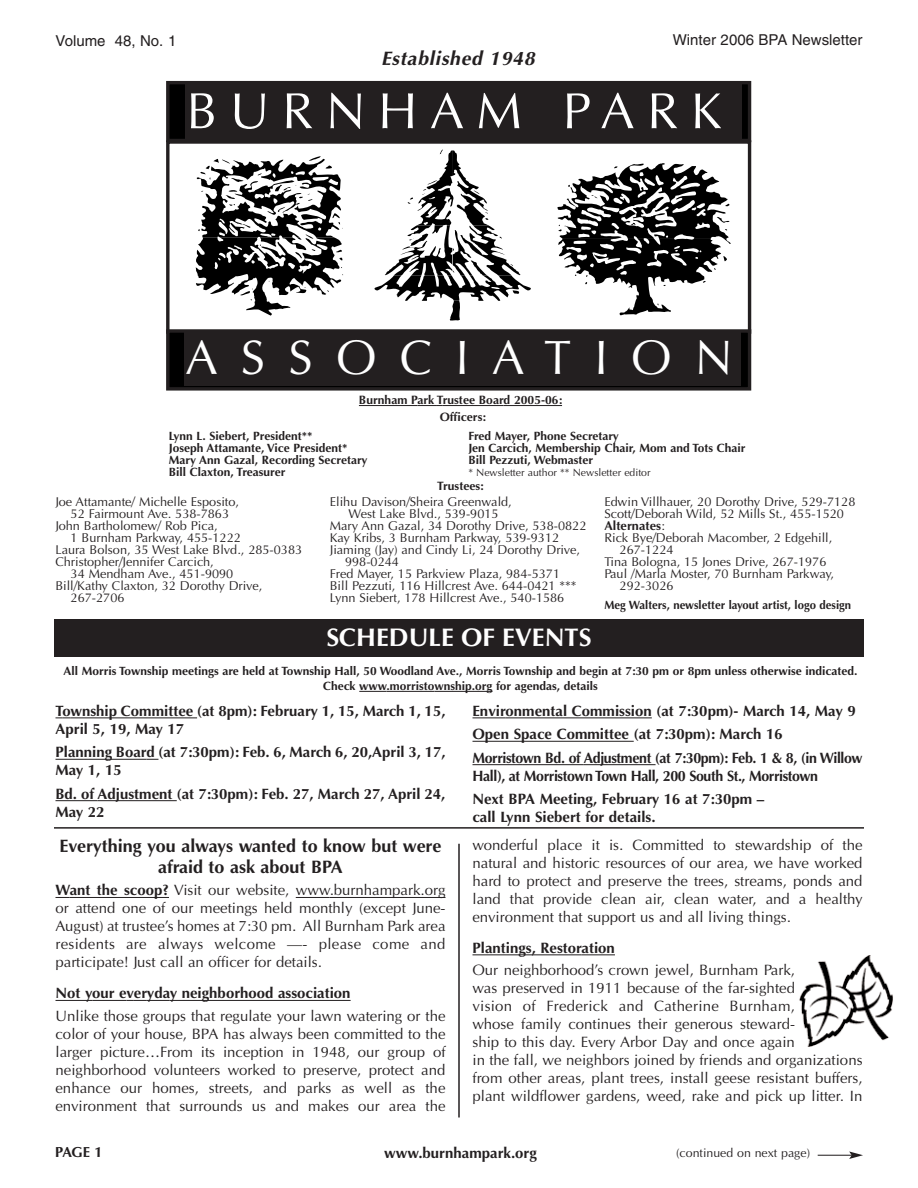
<style>
.page{position:relative;width:918px;height:1188px;background:#fff}
.page>*{position:absolute;margin:0;border:0;box-sizing:border-box;transform-origin:0 0}
.t1{font:51px "Optima";letter-spacing:.245em;color:#fff}
.t2{font:48.6px "Optima";letter-spacing:.48em;color:#fff}
.t3{font:700 25.5px "Optima";color:#fff}
.t4{font:italic 700 19.5px "Optima";letter-spacing:.035em;color:#231f20}
.t5{font:700 18px/21px "Optima";color:#231f20;text-align:center}
.t6{font:15px/18px "Optima";color:#231f20;text-align:justify}
.t7{font:700 15px/18px "Optima";color:#231f20}
.t8{font:700 15px/23.4px "Optima";letter-spacing:-.03em;color:#231f20;scale:.95 1}
.t9{font:15px "Helvetica";color:#231f20}
.t10{font:700 14.55px "Optima";color:#231f20}
.t11{font:12.75px "Optima";color:#231f20}
.t12{font:700 12.75px "Optima";color:#231f20}
.t13{font:12.45px "Optima";color:#231f20}
.t14{font:700 12.15px "Optima";color:#231f20}
.t15{font:700 12px/12px "Optima";color:#231f20}
.t16{font:700 12px "Optima";color:#231f20;scale:.95 1}
.t17{font:10.5px "Optima";color:#231f20}
.s1{font-weight:400}
.s2{font-weight:700}
</style>
<div class="page">
<hr style="left:54px;top:827px;width:810px;height:2px;background:#231f20">
<svg style="left:56px;top:897px;width:14px;height:1px"></svg>
<hr style="left:70px;top:897px;width:99px;height:1px;background:#231f20">
<hr style="left:296px;top:897px;width:34px;height:1px;background:#231f20">
<hr style="left:330px;top:897px;width:116px;height:1px;background:#231f20">
<hr style="left:56px;top:1000px;width:36px;height:1px;background:#231f20">
<hr style="left:92px;top:1000px;width:35px;height:1px;background:#231f20">
<svg style="left:127px;top:1000px;width:43px;height:1px"></svg>
<hr style="left:170px;top:1000px;width:181px;height:1px;background:#231f20">
<hr style="left:472px;top:955px;width:110px;height:1px;background:#231f20">
<hr style="left:582px;top:955px;width:33px;height:1px;background:#231f20">
<svg style="left:359px;top:691px;width:28px;height:1px"></svg>
<hr style="left:387px;top:691px;width:47px;height:1px;background:#231f20">
<hr style="left:434px;top:691px;width:58px;height:1px;background:#231f20">
<svg style="left:56px;top:718px;width:14px;height:1px"></svg>
<hr style="left:70px;top:718px;width:127px;height:1px;background:#231f20">
<hr style="left:56px;top:759px;width:90px;height:1px;background:#231f20">
<svg style="left:146px;top:759px;width:12px;height:1px"></svg>
<hr style="left:56px;top:800px;width:42px;height:1px;background:#231f20">
<hr style="left:98px;top:800px;width:79px;height:1px;background:#231f20">
<hr style="left:472px;top:718px;width:34px;height:1px;background:#231f20">
<hr style="left:506px;top:718px;width:146px;height:1px;background:#231f20">
<hr style="left:472px;top:741px;width:162px;height:1px;background:#231f20">
<hr style="left:472px;top:764px;width:51px;height:1px;background:#231f20">
<hr style="left:523px;top:764px;width:61px;height:1px;background:#231f20">
<hr style="left:584px;top:764px;width:72px;height:1px;background:#231f20">
<div style="left:54px;top:620px;width:810px;height:37px;background:#231f20"></div>
<div style="left:166px;top:140px;width:585px;height:194px;background:#fff;border:3px solid #231f20"></div>
<svg style="left:557px;top:163px;width:174px;height:153px"></svg>
<div style="left:166px;top:81px;width:585px;height:61px;background:#000;border:3px solid #231f20"></div>
<div style="left:166px;top:329px;width:585px;height:62px;background:#000;border:3px solid #231f20"></div>
<svg style="left:195px;top:156px;width:148px;height:160px"></svg>
<svg style="left:374px;top:149px;width:157px;height:172px"></svg>
<div style="left:185px;top:83px;width:556px;height:56px;background:#231f20"></div>
<div style="left:184px;top:331px;width:557px;height:55px;background:#231f20"></div>
<hr style="left:458px;top:844px;width:2px;height:274px;background:#231f20">
<hr style="left:359px;top:405px;width:58px;height:1px;background:#231f20">
<svg style="left:417px;top:405px;width:26px;height:1px"></svg>
<hr style="left:443px;top:405px;width:61px;height:1px;background:#231f20">
<hr style="left:504px;top:405px;width:58px;height:1px;background:#231f20">
<hr style="left:818px;top:1155px;width:34px;height:1px;background:#231f20">
<svg style="left:849px;top:1151px;width:14px;height:8px"></svg>
<img style="left:799px;top:955px;width:94px;height:91px">
<p class="t9" style="left:56px;top:35px;width:122px">Volume 48, No. 1</p>
<p class="t9" style="left:673px;top:34px;width:191px">Winter 2006 BPA Newsletter</p>
<h3 class="t4" style="left:381px;top:51px;width:155px">Established 1948</h3>
<h1 class="t1" style="left:186px;top:90px;width:537px">BURNHAM PARK</h1>
<h2 class="t2" style="left:185px;top:338px;width:549px">ASSOCIATION</h2>
<p class="t14" style="left:359px;top:395px;width:205px">Burnham Park Trustee Board 2005-06:</p>
<p class="t14" style="left:440px;top:412px;width:48px">Officers:</p>
<p class="t15" style="left:169px;top:431px;width:200px">Lynn L. Siebert, President**<br>Joseph Attamante, Vice President*<br>Mary Ann Gazal, Recording Secretary<br>Bill Claxton, Treasurer</p>
<p class="t15" style="left:468px;top:431px;width:279px">Fred Mayer, Phone Secretary<br>Jen Carcich, Membership Chair, Mom and Tots Chair<br>Bill Pezzuti, Webmaster</p>
<p class="t17" style="left:468px;top:468px;width:184px">* Newsletter author ** Newsletter editor</p>
<p class="t11" style="left:55px;top:496px;width:185px">Joe Attamante/ Michelle Esposito,</p>
<p class="t11" style="left:71px;top:508px;width:160px">52 Fairmount Ave. 538-7863</p>
<p class="t11" style="left:55px;top:520px;width:164px">John Bartholomew/ Rob Pica,</p>
<p class="t11" style="left:71px;top:532px;width:172px">1 Burnham Parkway, 455-1222</p>
<p class="t11" style="left:55px;top:544px;width:248px">Laura Bolson, 35 West Lake Blvd., 285-0383</p>
<p class="t11" style="left:55px;top:556px;width:160px">Christopher/Jennifer Carcich,</p>
<p class="t11" style="left:71px;top:568px;width:164px">34 Mendham Ave., 451-9090</p>
<p class="t11" style="left:55px;top:580px;width:208px">Bill/Kathy Claxton, 32 Dorothy Drive,</p>
<p class="t11" style="left:71px;top:592px;width:55px">267-2706</p>
<p class="t14" style="left:437px;top:481px;width:48px">Trustees:</p>
<p class="t11" style="left:330px;top:496px;width:184px">Elihu Davison/Sheira Greenwald,</p>
<p class="t11" style="left:349px;top:508px;width:152px">West Lake Blvd., 539-9015</p>
<p class="t11" style="left:330px;top:520px;width:258px">Mary Ann Gazal, 34 Dorothy Drive, 538-0822</p>
<p class="t11" style="left:330px;top:532px;width:231px">Kay Kribs, 3 Burnham Parkway, 539-9312</p>
<p class="t11" style="left:330px;top:544px;width:252px">Jiaming (Jay) and Cindy Li, 24 Dorothy Drive,</p>
<p class="t11" style="left:345px;top:556px;width:55px">998-0244</p>
<p class="t11" style="left:330px;top:568px;width:232px">Fred Mayer, 15 Parkview Plaza, 984-5371</p>
<p class="t11" style="left:330px;top:580px;width:248px">Bill Pezzuti, 116 Hillcrest Ave. 644-0421 ***</p>
<p class="t11" style="left:330px;top:592px;width:236px">Lynn Siebert, 178 Hillcrest Ave., 540-1586</p>
<h3 class="t3" style="left:327px;top:627px;width:266px">SCHEDULE OF EVENTS</h3>
<p class="t11" style="left:604px;top:496px;width:253px">Edwin Villhauer, 20 Dorothy Drive, 529-7128</p>
<p class="t11" style="left:604px;top:508px;width:241px">Scott/Deborah Wild, 52 Mills St., 455-1520</p>
<p class="t12" style="left:604px;top:520px;width:62px">Alternates<span class="s1">:</span></p>
<p class="t11" style="left:604px;top:532px;width:229px">Rick Bye/Deborah Macomber, 2 Edgehill,</p>
<p class="t11" style="left:620px;top:544px;width:55px">267-1224</p>
<p class="t11" style="left:604px;top:556px;width:224px">Tina Bologna, 15 Jones Drive, 267-1976</p>
<p class="t11" style="left:604px;top:568px;width:231px">Paul /Marla Moster, 70 Burnham Parkway,</p>
<p class="t11" style="left:620px;top:580px;width:55px">292-3026</p>
<p class="t16" style="left:604px;top:600px;width:261px">Meg Walters, newsletter layout artist, logo design</p>
<p class="t15" style="left:64px;top:664px;width:795px;line-height:15px;text-align:center">All Morris Township meetings are held at Township Hall, 50 Woodland Ave., Morris Township and begin at 7:30 pm or 8pm unless otherwise indicated.<br>Check www.morristownship.org for agendas, details</p>
<p class="t7" style="left:55px;top:703px;width:392px">Township Committee (at 8pm): February 1, 15, March 1, 15,<br>April 5, 19, May 17</p>
<p class="t7" style="left:55px;top:745px;width:392px">Planning Board (at 7:30pm): Feb. 6, March 6, 20,April 3, 17,<br>May 1, 15</p>
<p class="t7" style="left:55px;top:786px;width:391px">Bd. of Adjustment (at 7:30pm): Feb. 27, March 27, April 24,<br>May 22</p>
<p class="t7" style="left:472px;top:700px;width:392px;line-height:23.4px">Environmental Commission (at 7:30pm)- March 14, May 9<br>Open Space Committee (at 7:30pm): March 16<br>Morristown Bd. of Adjustment (at 7:30pm): Feb. 1 &amp; 8, (in Willow</p>
<p class="t8" style="left:472px;top:765px;width:365px">Hall), at Morristown Town Hall, 200 South St., Morristown<br>Next BPA Meeting, February 16 at 7:30pm –</p>
<p class="t7" style="left:472px;top:809px;width:185px">call Lynn Siebert for details.</p>
<p class="t5" style="left:60px;top:837px;width:383px">Everything you always wanted to know but were afraid to ask about BPA</p>
<p class="t6" style="left:56px;top:883px;width:392px"><span class="s2">Want the scoop?</span> Visit our website, www.burnhampark.org or attend one of our meetings held monthly (except June-August) at trustee’s homes at 7:30 pm. All Burnham Park area residents are always welcome —- please come and participate! Just call an officer for details.</p>
<p class="t7" style="left:56px;top:986px;width:297px">Not your everyday neighborhood association</p>
<p class="t6" style="left:56px;top:1008px;width:392px">Unlike those groups that regulate your lawn watering or the color of your house, BPA has always been committed to the larger picture…From its inception in 1948, our group of neighborhood volunteers worked to preserve, protect and enhance our homes, streets, and parks as well as the environment that surrounds us and makes our area the</p>
<p class="t6" style="left:472px;top:837px;width:392px">wonderful place it is. Committed to stewardship of the natural and historic resources of our area, we have worked hard to protect and preserve the trees, streams, ponds and land that provide clean air, clean water, and a healthy environment that support us and all living things.</p>
<p class="t7" style="left:472px;top:940px;width:144px">Plantings, Restoration</p>
<p class="t6" style="left:472px;top:962px;width:392px;text-align:left">Our neighborhood’s crown jewel, Burnham Park,<br>was preserved in 1911 because of the far-sighted<br>vision of Frederick and Catherine Burnham,<br>whose family continues their generous steward-<br>ship to this day. Every Arbor Day and once again<br>in the fall, we neighbors joined by friends and organizations from other areas, plant trees, install geese resistant buffers, plant wildflower gardens, weed, rake and pick up litter. In</p>
<p class="t7" style="left:384px;top:1145px;width:154px">www.burnhampark.org</p>
<p class="t10" style="left:55px;top:1146px;width:49px">PAGE 1</p>
<p class="t13" style="left:676px;top:1148px;width:135px">(continued on next page)</p>
</div>
